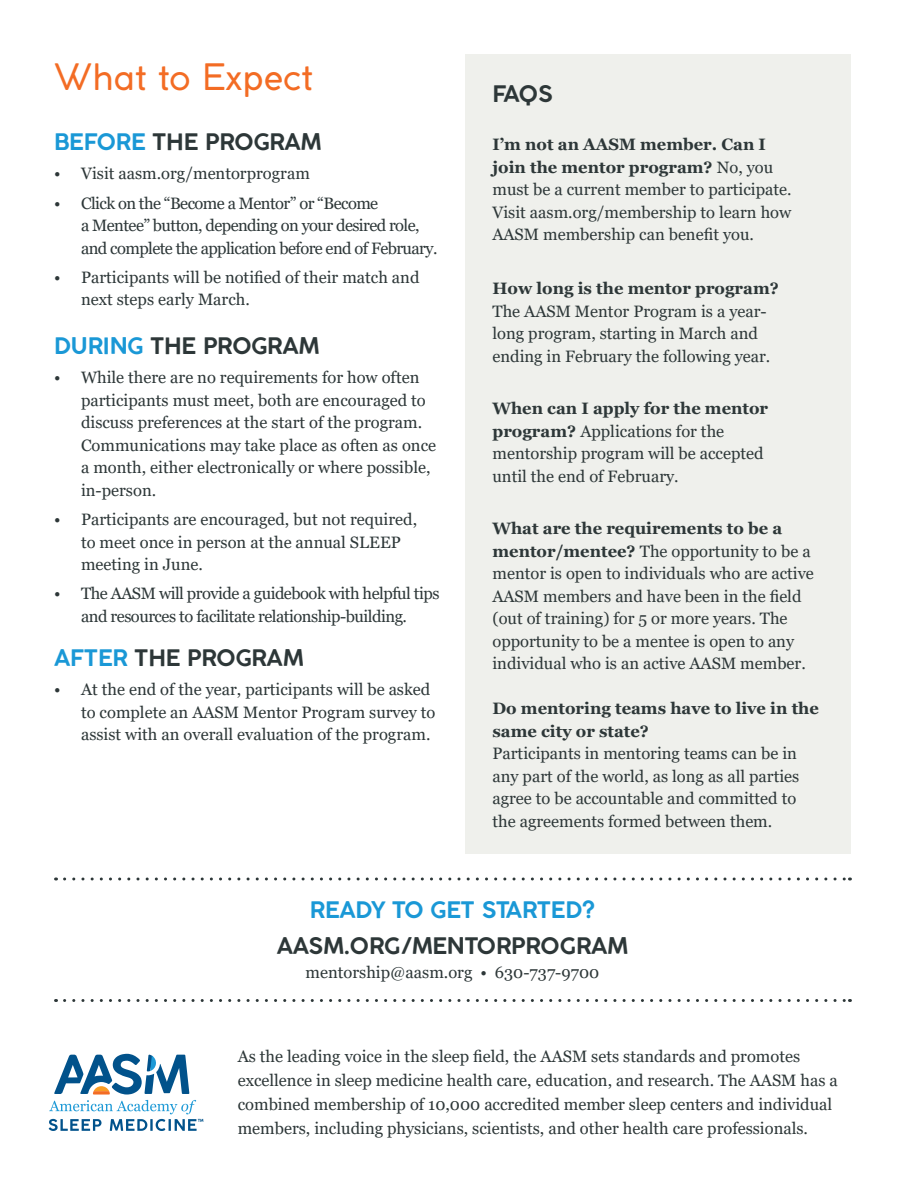
<style>
.page{position:relative;width:905px;height:1188px;background:#fff}
.page>*{position:absolute;margin:0;border:0;box-sizing:border-box;transform-origin:0 0}
.t1{font:36px "Coco Gothic";color:#f36c24}
.t2{font:700 22.5px "Coco Gothic";color:#2d3738}
.t3{font:700 22.5px "Coco Gothic";color:#1a98d6}
.t4{font:16.5px/22.5px "Georgia";color:#2d3738}
.t5{font:16.5px/22.5px "Georgia";letter-spacing:-.035em;color:#2d3738}
.t6{font:16.5px/22.5px "Georgia";letter-spacing:-.03em;color:#2d3738;text-align:center}
.s1{color:#1a98d6}
.s2{font-weight:700}
</style>
<div class="page">
<div style="left:465px;top:54px;width:385px;height:800px;background:#eff0ec"></div>
<svg style="left:65px;top:878px;width:785px;height:2px"></svg>
<svg style="left:65px;top:999px;width:785px;height:3px"></svg>
<svg style="left:49px;top:1054px;width:154px;height:77px"></svg>
<h1 class="t1" style="left:54px;top:50px;width:261px">What to Expect</h1>
<h2 class="t2" style="left:54px;top:125px;width:269px"><span class="s1">BEFORE</span> THE PROGRAM</h2>
<p class="t4" style="left:54px;top:163px;width:257px">• Visit aasm.org/mentorprogram</p>
<p class="t5" style="left:81px;top:192px;width:358px;text-indent:-27px">• Click on the “Become a Mentor” or “Become<br>a Mentee” button, depending on your desired role, and complete the application before end of February.</p>
<p class="t4" style="left:81px;top:266px;width:340px;text-indent:-27px">• Participants will be notified of their match and next steps early March.</p>
<p class="t2" style="left:54px;top:329px;width:267px"><span class="s1">DURING</span> THE PROGRAM</p>
<p class="t4" style="left:81px;top:367px;width:356px;text-indent:-27px">• While there are no requirements for how often participants must meet, both are encouraged to discuss preferences at the start of the program.<br>Communications may take place as often as once a month, either electronically or where possible, in-person.</p>
<p class="t4" style="left:81px;top:508px;width:337px;text-indent:-27px">• Participants are encouraged, but not required, to meet once in person at the annual SLEEP meeting in June.</p>
<p class="t6" style="left:54px;top:583px;width:387px">• The AASM will provide a guidebook with helpful tips and resources to facilitate relationship-building.</p>
<p class="t2" style="left:54px;top:641px;width:251px"><span class="s1">AFTER</span> THE PROGRAM</p>
<p class="t4" style="left:81px;top:679px;width:356px;text-indent:-27px">• At the end of the year, participants will be asked to complete an AASM Mentor Program survey to assist with an overall evaluation of the program.</p>
<h2 class="t2" style="left:492px;top:77px;width:62px">FAQS</h2>
<h2 class="t4" style="left:492px;top:133px;width:300px"><span class="s2">I’m not an AASM member. Can I join the mentor program?</span> No, you must be a current member to participate.<br>Visit aasm.org/membership to learn how AASM membership can benefit you.</h2>
<h2 class="t4" style="left:492px;top:277px;width:288px"><span class="s2">How long is the mentor program?<br></span>The AASM Mentor Program is a year&shy;long program, starting in March and ending in February the following year.</h2>
<h2 class="t4" style="left:492px;top:397px;width:277px"><span class="s2">When can I apply for the mentor program?</span> Applications for the mentorship program will be accepted until the end of February.</h2>
<h2 class="t4" style="left:492px;top:517px;width:323px"><span class="s2">What are the requirements to be a mentor/mentee?</span> The opportunity to be a mentor is open to individuals who are active AASM members and have been in the field (out of training) for 5 or more years. The opportunity to be a mentee is open to any individual who is an active AASM member.</h2>
<h2 class="t4" style="left:492px;top:697px;width:328px"><span class="s2">Do mentoring teams have to live in the same city or state?<br></span>Participants in mentoring teams can be in any part of the world, as long as all parties agree to be accountable and committed to the agreements formed between them.</h2>
<h2 class="t3" style="left:310px;top:893px;width:286px">READY TO GET STARTED?</h2>
<p class="t2" style="left:277px;top:929px;width:353px">AASM.ORG/MENTORPROGRAM</p>
<p class="t4" style="left:305px;top:961px;width:295px">mentorship@aasm.org • 630-737-9700</p>
<p class="t4" style="left:238px;top:1045px;width:601px;line-height:24px">As the leading voice in the sleep field, the AASM sets standards and promotes excellence in sleep medicine health care, education, and research. The AASM has a combined membership of 10,000 accredited member sleep centers and individual members, including physicians, scientists, and other health care professionals.</p>
</div>
